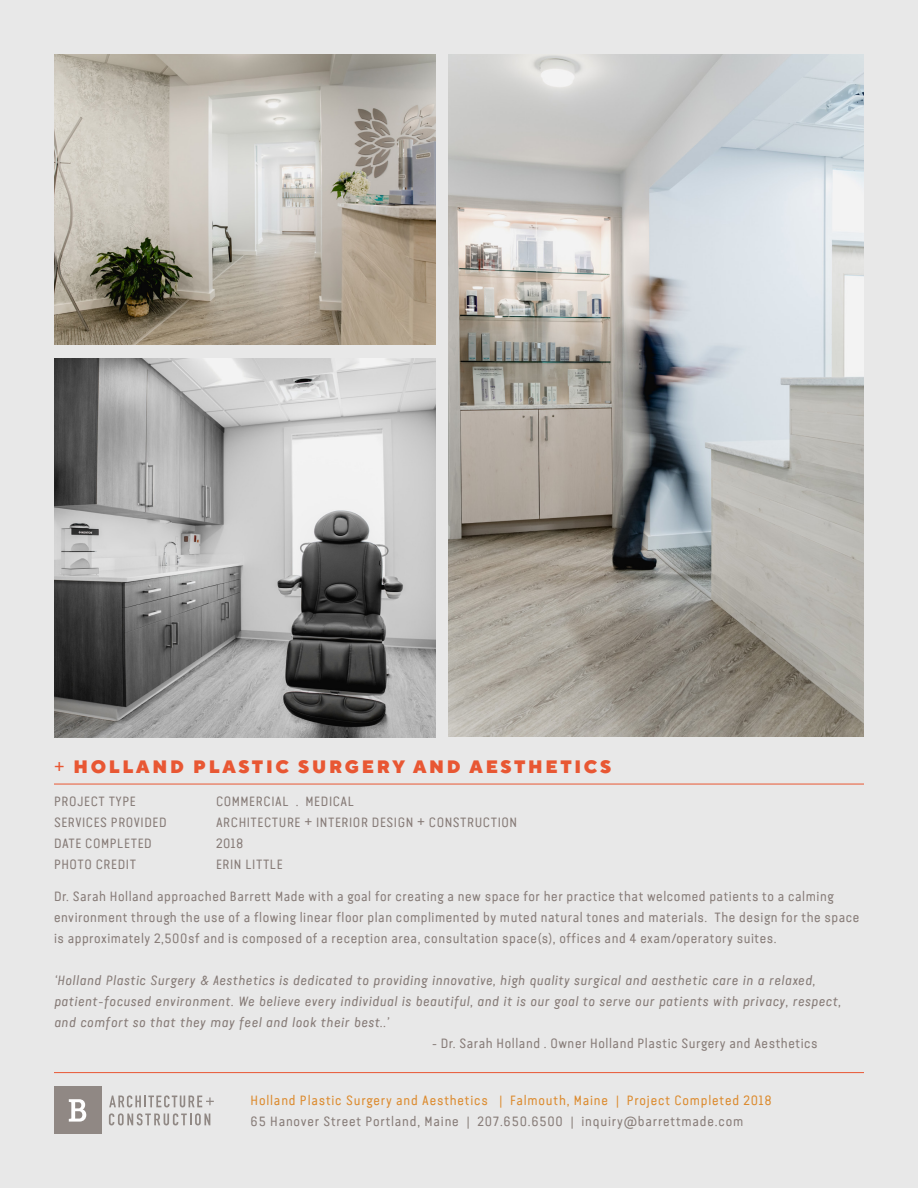
<style>
.page{position:relative;width:918px;height:1188px;background:#e8e8e8}
.page>*{position:absolute;margin:0;border:0;box-sizing:border-box;transform-origin:0 0}
.t1{font:900 18px "TT Norms Pro";letter-spacing:.15em;color:#e85733}
.t2{font:13.5px/21px "Van Condensed Pro";letter-spacing:.04em;color:#877c78}
.t3{font:italic 13.5px/21px "Van Condensed Pro";letter-spacing:.04em;color:#877c78}
.t4{font:13.5px "Van Condensed Pro";letter-spacing:.06em;color:#dc8b2f}
.t5{font:13.5px "Van Condensed Pro";letter-spacing:.06em;color:#877c78}
.s1{font-family:"Van Condensed Pro";font-weight:400}
</style>
<div class="page">
<hr style="left:54px;top:1072px;width:810px;height:1px;background:#e85733">
<hr style="left:54px;top:784px;width:810px;height:1px;background:#e85733">
<div style="left:54px;top:1087px;width:47px;height:47px;background:#908884"></div>
<svg style="left:69px;top:1099px;width:17px;height:23px"></svg>
<svg style="left:109px;top:1095px;width:105px;height:12px"></svg>
<svg style="left:109px;top:1113px;width:101px;height:12px"></svg>
<img style="left:54px;top:54px;width:381px;height:290px">
<img style="left:54px;top:359px;width:381px;height:378px">
<img style="left:448px;top:54px;width:416px;height:683px">
<p class="t1" style="left:54px;top:753px;width:559px"><span class="s1">+</span> HOLLAND PLASTIC SURGERY AND AESTHETICS</p>
<p class="t2" style="left:54px;top:790px;width:83px">PROJECT TYPE</p>
<p class="t2" style="left:216px;top:790px;width:140px">COMMERCIAL . MEDICAL</p>
<p class="t2" style="left:54px;top:811px;width:114px">SERVICES PROVIDED</p>
<p class="t2" style="left:216px;top:811px;width:303px">ARCHITECTURE + INTERIOR DESIGN + CONSTRUCTION</p>
<p class="t2" style="left:54px;top:832px;width:99px">DATE COMPLETED</p>
<p class="t2" style="left:216px;top:832px;width:29px">2018</p>
<p class="t2" style="left:54px;top:853px;width:84px">PHOTO CREDIT</p>
<p class="t2" style="left:216px;top:853px;width:68px">ERIN LITTLE</p>
<p class="t2" style="left:54px;top:885px;width:807px">Dr. Sarah Holland approached Barrett Made with a goal for creating a new space for her practice that welcomed patients to a calming environment through the use of a flowing linear floor plan complimented by muted natural tones and materials. The design for the space is approximately 2,500sf and is composed of a reception area, consultation space(s), offices and 4 exam/operatory suites.</p>
<p class="t3" style="left:54px;top:969px;width:788px">‘Holland Plastic Surgery &amp; Aesthetics is dedicated to providing innovative, high quality surgical and aesthetic care in a relaxed, patient-focused environment. We believe every individual is beautiful, and it is our goal to serve our patients with privacy, respect, and comfort so that they may feel and look their best..’</p>
<p class="t2" style="left:432px;top:1032px;width:387px">- Dr. Sarah Holland . Owner Holland Plastic Surgery and Aesthetics</p>
<p class="t4" style="left:251px;top:1091px;width:523px">Holland Plastic Surgery and Aesthetics | Falmouth, Maine | Project Completed 2018</p>
<p class="t5" style="left:251px;top:1112px;width:494px">65 Hanover Street Portland, Maine | 207.650.6500 | inquiry@barrettmade.com</p>
</div>
